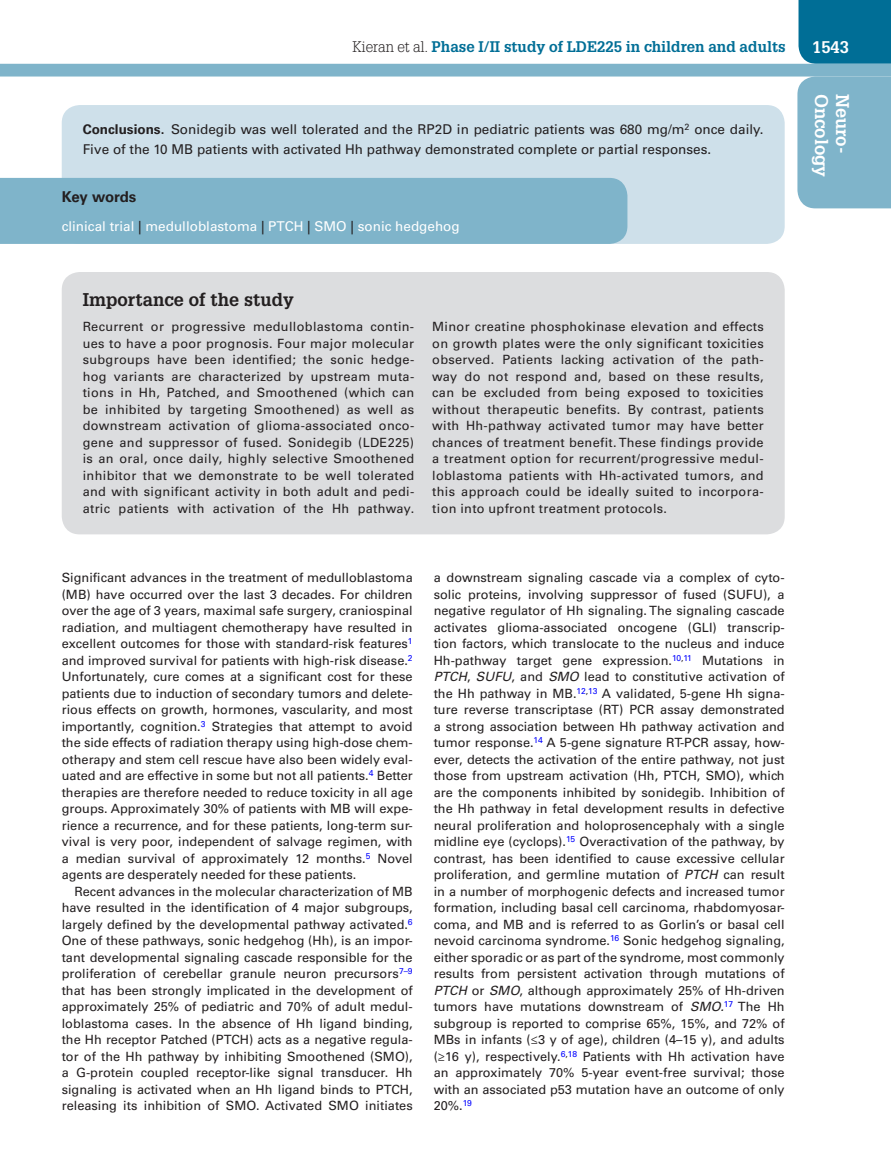
<style>
.page{position:relative;width:891px;height:1175px;background:#fff}
.page>*{position:absolute;margin:0;border:0;box-sizing:border-box;transform-origin:0 0}
.t1{font:700 18px "Glypha LT Std";color:#231f20}
.t2{font:700 18px "Glypha LT Std";color:#fff}
.t3{font:700 16.5px "Glypha LT Std";color:#fff}
.t4{font:700 15px "Glypha LT Std";color:#006e96}
.t5{font:700 15px "Univers LT Std";letter-spacing:-.015em;color:#231f20}
.t6{font:13.5px/19.5px "Univers LT Std";color:#231f20}
.t7{font:13.5px "Univers LT Std";color:#fff}
.t8{font:12.75px/16.5px "Univers LT Std";color:#231f20;text-align:justify}
.s1{font-weight:300;color:#231f20}
.s2{font-weight:700}
.s3{color:#231f20}
.s4{font-style:italic}
</style>
<div class="page">
<div style="left:799px;top:0;width:92px;height:64px;background:#006e96"></div>
<div style="left:0;top:64px;width:891px;height:12px;background:#7fb4ca"></div>
<div style="left:797px;top:76px;width:94px;height:132px;background:#7fb4ca"></div>
<div style="left:62px;top:105px;width:723px;height:139px;background:#cee0ea;border-radius:18px"></div>
<div style="left:62px;top:272px;width:723px;height:262px;background:#dcdddf;border-radius:18px"></div>
<div style="left:0;top:178px;width:627px;height:66px;background:#7fb4ca"></div>
<p class="t4" style="left:353px;top:37px;width:435px"><span class="s1">Kieran et al.</span> Phase I/II study of LDE225 in children and adults</p>
<p class="t3" style="left:812px;top:37px;width:38px">1543</p>
<h1 class="t2" style="left:833px;top:94px;width:85px;rotate:90deg">Oncology</h1>
<h1 class="t2" style="left:854px;top:94px;width:61px;rotate:90deg">Neuro-</h1>
<p class="t6" style="left:83px;top:120px;width:682px"><span class="s2">Conclusions.</span> Sonidegib was well tolerated and the RP2D in pediatric patients was 680 mg/m<sup>2</sup> once daily.<br>Five of the 10 MB patients with activated Hh pathway demonstrated complete or partial responses.</p>
<p class="t5" style="left:62px;top:188px;width:76px">Key words</p>
<p class="t7" style="left:62px;top:218px;width:400px">clinical trial <span class="s3">|</span> medulloblastoma <span class="s3">|</span> PTCH <span class="s3">|</span> SMO <span class="s3">|</span> sonic hedgehog</p>
<h1 class="t1" style="left:83px;top:288px;width:212px">Importance of the study</h1>
<p class="t8" style="left:83px;top:319px;width:333px">Recurrent or progressive medulloblastoma contin&shy;ues to have a poor prognosis. Four major molecular subgroups have been identified; the sonic hedge&shy;hog variants are characterized by upstream muta&shy;tions in Hh, Patched, and Smoothened (which can be inhibited by targeting Smoothened) as well as downstream activation of glioma-associated onco&shy;gene and suppressor of fused. Sonidegib (LDE225) is an oral, once daily, highly selective Smoothened inhibitor that we demonstrate to be well tolerated and with significant activity in both adult and pedi&shy;atric patients with activation of the Hh pathway.</p>
<p class="t8" style="left:432px;top:319px;width:333px">Minor creatine phosphokinase elevation and effects on growth plates were the only significant toxicities observed. Patients lacking activation of the path&shy;way do not respond and, based on these results, can be excluded from being exposed to toxicities without therapeutic benefits. By contrast, patients with Hh-pathway activated tumor may have better chances of treatment benefit. These findings provide a treatment option for recurrent/progressive medul&shy;loblastoma patients with Hh-activated tumors, and this approach could be ideally suited to incorpora&shy;tion into upfront treatment protocols.</p>
<p class="t8" style="left:62px;top:569px;width:353px">Significant advances in the treatment of medulloblastoma (MB) have occurred over the last 3 decades. For children over the age of 3 years, maximal safe surgery, craniospinal radiation, and multiagent chemotherapy have resulted in excellent outcomes for those with standard-risk features<sup>1 </sup>and improved survival for patients with high-risk disease.<sup>2<br></sup>Unfortunately, cure comes at a significant cost for these patients due to induction of secondary tumors and delete&shy;rious effects on growth, hormones, vascularity, and most importantly, cognition.<sup>3</sup> Strategies that attempt to avoid the side effects of radiation therapy using high-dose chem&shy;otherapy and stem cell rescue have also been widely eval&shy;uated and are effective in some but not all patients.<sup>4</sup> Better therapies are therefore needed to reduce toxicity in all age groups. Approximately 30% of patients with MB will expe&shy;rience a recurrence, and for these patients, long-term sur&shy;vival is very poor, independent of salvage regimen, with a median survival of approximately 12 months.<sup>5</sup> Novel agents are desperately needed for these patients.</p>
<p class="t8" style="left:62px;top:883px;width:353px;text-indent:13px">Recent advances in the molecular characterization of MB have resulted in the identification of 4 major subgroups, largely defined by the developmental pathway activated.<sup>6<br></sup>One of these pathways, sonic hedgehog (Hh), is an impor&shy;tant developmental signaling cascade responsible for the proliferation of cerebellar granule neuron precursors<sup>7–9 </sup>that has been strongly implicated in the development of approximately 25% of pediatric and 70% of adult medul&shy;loblastoma cases. In the absence of Hh ligand binding, the Hh receptor Patched (PTCH) acts as a negative regula&shy;tor of the Hh pathway by inhibiting Smoothened (SMO), a G-protein coupled receptor-like signal transducer. Hh signaling is activated when an Hh ligand binds to PTCH, releasing its inhibition of SMO. Activated SMO initiates</p>
<p class="t8" style="left:434px;top:569px;width:353px">a downstream signaling cascade via a complex of cyto&shy;solic proteins, involving suppressor of fused (SUFU), a negative regulator of Hh signaling. The signaling cascade activates glioma-associated oncogene (GLI) transcrip&shy;tion factors, which translocate to the nucleus and induce Hh-pathway target gene expression.<sup>10</sup><sup>,</sup><sup>11</sup> Mutations in <span class="s4">PTCH</span>, <span class="s4">SUFU</span>, and <span class="s4">SMO</span> lead to constitutive activation of the Hh pathway in MB.<sup>12</sup><sup>,</sup><sup>13</sup> A validated, 5-gene Hh signa&shy;ture reverse transcriptase (RT) PCR assay demonstrated a strong association between Hh pathway activation and tumor response.<sup>14</sup> A 5-gene signature RT-PCR assay, how&shy;ever, detects the activation of the entire pathway, not just those from upstream activation (Hh, PTCH, SMO), which are the components inhibited by sonidegib. Inhibition of the Hh pathway in fetal development results in defective neural proliferation and holoprosencephaly with a single midline eye (cyclops).<sup>15</sup> Overactivation of the pathway, by contrast, has been identified to cause excessive cellular proliferation, and germline mutation of <span class="s4">PTCH</span> can result in a number of morphogenic defects and increased tumor formation, including basal cell carcinoma, rhabdomyosar&shy;coma, and MB and is referred to as Gorlin’s or basal cell nevoid carcinoma syndrome.<sup>16</sup> Sonic hedgehog signaling, either sporadic or as part of the syndrome, most commonly results from persistent activation through mutations of <span class="s4">PTCH</span> or <span class="s4">SMO</span>, although approximately 25% of Hh-driven tumors have mutations downstream of <span class="s4">SMO.</span><sup>17</sup> The Hh subgroup is reported to comprise 65%, 15%, and 72% of MBs in infants (≤3 y of age), children (4–15 y), and adults (≥16 y), respectively.<sup>6</sup><sup>,</sup><sup>18</sup> Patients with Hh activation have an approximately 70% 5-year event-free survival; those with an associated p53 mutation have an outcome of only 20%.<sup>19</sup></p>
</div>
